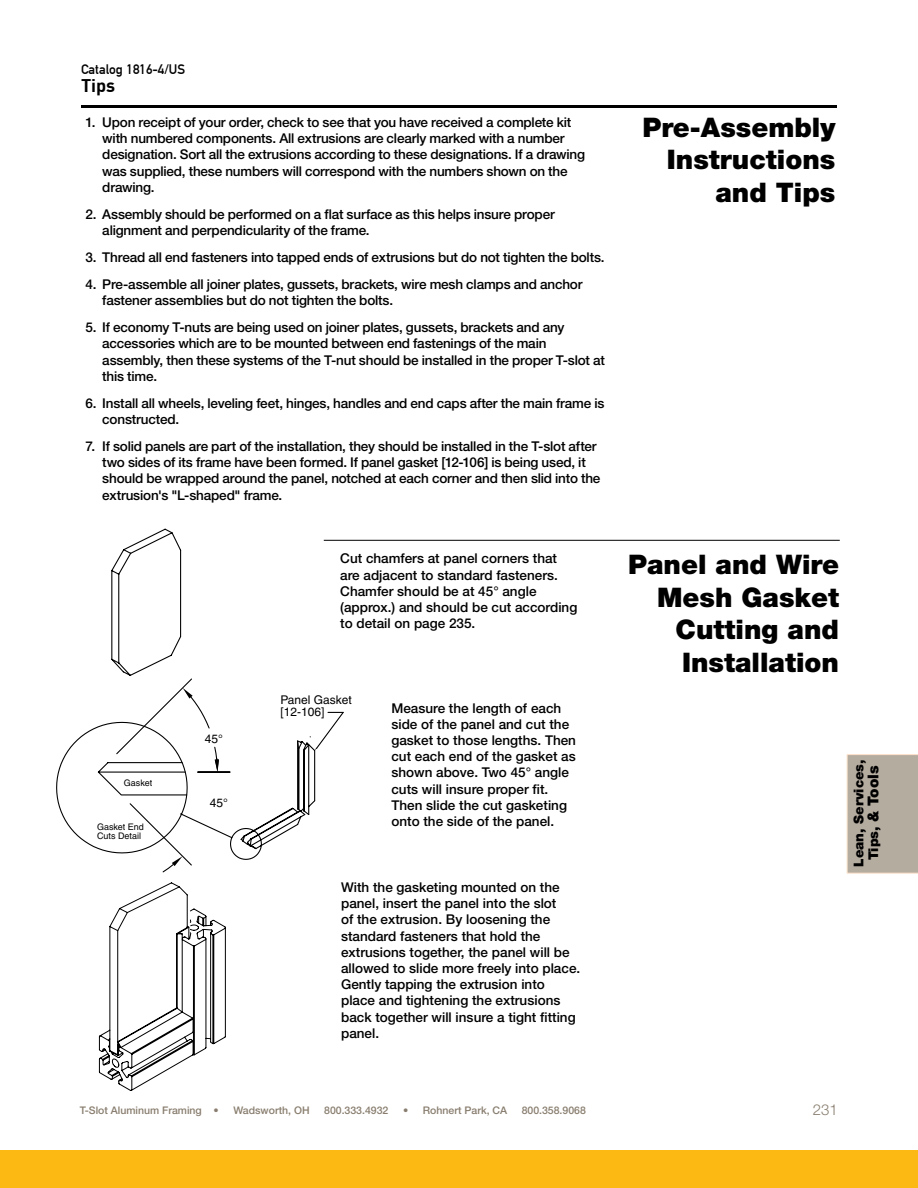
<style>
.page{position:relative;width:918px;height:1188px;background:#fff}
.page>*{position:absolute;margin:0;border:0;box-sizing:border-box;transform-origin:0 0}
.t1{font:900 27px/32.4px "Helvetica Neue LT Std";color:#000;text-align:right}
.t2{font:700 18px "DIN";color:#000}
.t3{font:900 15px "Helvetica Neue LT Std";color:#000}
.t4{font:300 15px "Helvetica Neue LT Std";color:#887d6e}
.t5{font:500 13.5px/16.2px "Helvetica Neue LT Std";letter-spacing:-.01em;color:#000}
.t6{font:500 13.5px "DIN Mittelschrift";color:#000}
.t7{font:900 13.5px "Helvetica Neue LT Std";color:#000}
.t8{font:12px/12.5px "Helvetica";color:#000}
.t9{font:500 10.5px "Helvetica Neue LT Std";color:#887d6e}
.t10{font:9px/9.3px "Helvetica";color:#000}
.s1{font-size:13.5px}
</style>
<div class="page">
<div style="left:0;top:1150px;width:918px;height:38px;background:#fdb913"></div>
<hr style="left:81px;top:105px;width:756px;height:3px;background:#000">
<div style="left:847px;top:754px;width:71px;height:120px;background:#b5aca0"></div>
<hr style="left:324px;top:540px;width:516px;height:1px;background:#000">
<svg style="left:183px;top:688px;width:10px;height:11px"></svg>
<svg style="left:56px;top:711px;width:288px;height:155px"></svg>
<svg style="left:111px;top:528px;width:71px;height:148px"></svg>
<svg style="left:98px;top:882px;width:128px;height:209px"></svg>
<p class="t6" style="left:81px;top:61px;width:106px">Catalog 1816-4/US</p>
<h2 class="t2" style="left:81px;top:74px;width:36px">Tips</h2>
<p class="t5" style="left:102px;top:114px;width:484px;text-indent:-17px">1. Upon receipt of your order, check to see that you have received a complete kit with numbered components. All extrusions are clearly marked with a number designation. Sort all the extrusions according to these designations. If a drawing was supplied, these numbers will correspond with the numbers shown on the drawing.</p>
<p class="t5" style="left:102px;top:206px;width:454px;text-indent:-17px">2. Assembly should be performed on a flat surface as this helps insure proper alignment and perpendicularity of the frame.</p>
<p class="t5" style="left:85px;top:249px;width:521px">3. Thread all end fasteners into tapped ends of extrusions but do not tighten the bolts.</p>
<p class="t5" style="left:102px;top:276px;width:482px;text-indent:-17px">4. Pre-assemble all joiner plates, gussets, brackets, wire mesh clamps and anchor fastener assemblies but do not tighten the bolts.</p>
<p class="t5" style="left:102px;top:319px;width:504px;text-indent:-17px">5. If economy T-nuts are being used on joiner plates, gussets, brackets and any accessories which are to be mounted between end fastenings of the main assembly, then these systems of the T-nut should be installed in the proper T-slot at this time.</p>
<p class="t5" style="left:102px;top:395px;width:504px;text-indent:-17px">6. Install all wheels, leveling feet, hinges, handles and end caps after the main frame is constructed.</p>
<p class="t5" style="left:102px;top:438px;width:500px;text-indent:-17px">7. If solid panels are part of the installation, they should be installed in the T-slot after two sides of its frame have been formed. If panel gasket [12-106] is being used, it should be wrapped around the panel, notched at each corner and then slid into the extrusion's "L-shaped" frame.</p>
<p class="t10" style="left:124px;top:778px;width:30px">Gasket</p>
<p class="t10" style="left:97px;top:822px;width:48px">Gasket End<br>Cuts Detail</p>
<p class="t8" style="left:205px;top:732px;width:20px">45°</p>
<p class="t8" style="left:210px;top:796px;width:20px">45°</p>
<p class="t5" style="left:340px;top:550px;width:239px">Cut chamfers at panel corners that are adjacent to standard fasteners.<br>Chamfer should be at 45° angle (approx.) and should be cut according to detail on page 235.</p>
<p class="t8" style="left:280px;top:693px;width:73px">Panel Gasket [12-106]</p>
<p class="t5" style="left:391px;top:700px;width:186px">Measure the length of each side of the panel and cut the gasket to those lengths. Then cut each end of the gasket as shown above. Two 45° angle cuts will insure proper fit.<br>Then slide the cut gasketing onto the side of the panel.</p>
<p class="t5" style="left:341px;top:879px;width:241px">With the gasketing mounted on the panel, insert the panel into the slot<br>of the extrusion. By loosening the standard fasteners that hold the extrusions together, the panel will be allowed to slide more freely into place.<br>Gently tapping the extrusion into place and tightening the extrusions back together will insure a tight fitting panel.</p>
<h1 class="t1" style="left:642px;top:111px;width:195px">Pre-Assembly<br>Instructions and Tips</h1>
<h1 class="t1" style="left:628px;top:548px;width:213px">Panel and Wire<br>Mesh Gasket<br>Cutting and<br>Installation</h1>
<p class="t7" style="left:850px;top:867px;width:109px;rotate:-90deg">Lean, Services,</p>
<p class="t3" style="left:864px;top:860px;width:96px;rotate:-90deg"><span class="s1">Tips,</span> &amp; Tools</p>
<p class="t9" style="left:80px;top:1105px;width:140px">T-Slot Aluminum Framing •</p>
<p class="t9" style="left:233px;top:1105px;width:78px">Wadsworth, OH</p>
<p class="t9" style="left:324px;top:1105px;width:66px">800.333.4932</p>
<p class="t9" style="left:403px;top:1105px;width:106px">• Rohnert Park, CA</p>
<p class="t9" style="left:522px;top:1105px;width:66px">800.358.9068</p>
<p class="t4" style="left:813px;top:1101px;width:27px">231</p>
</div>
